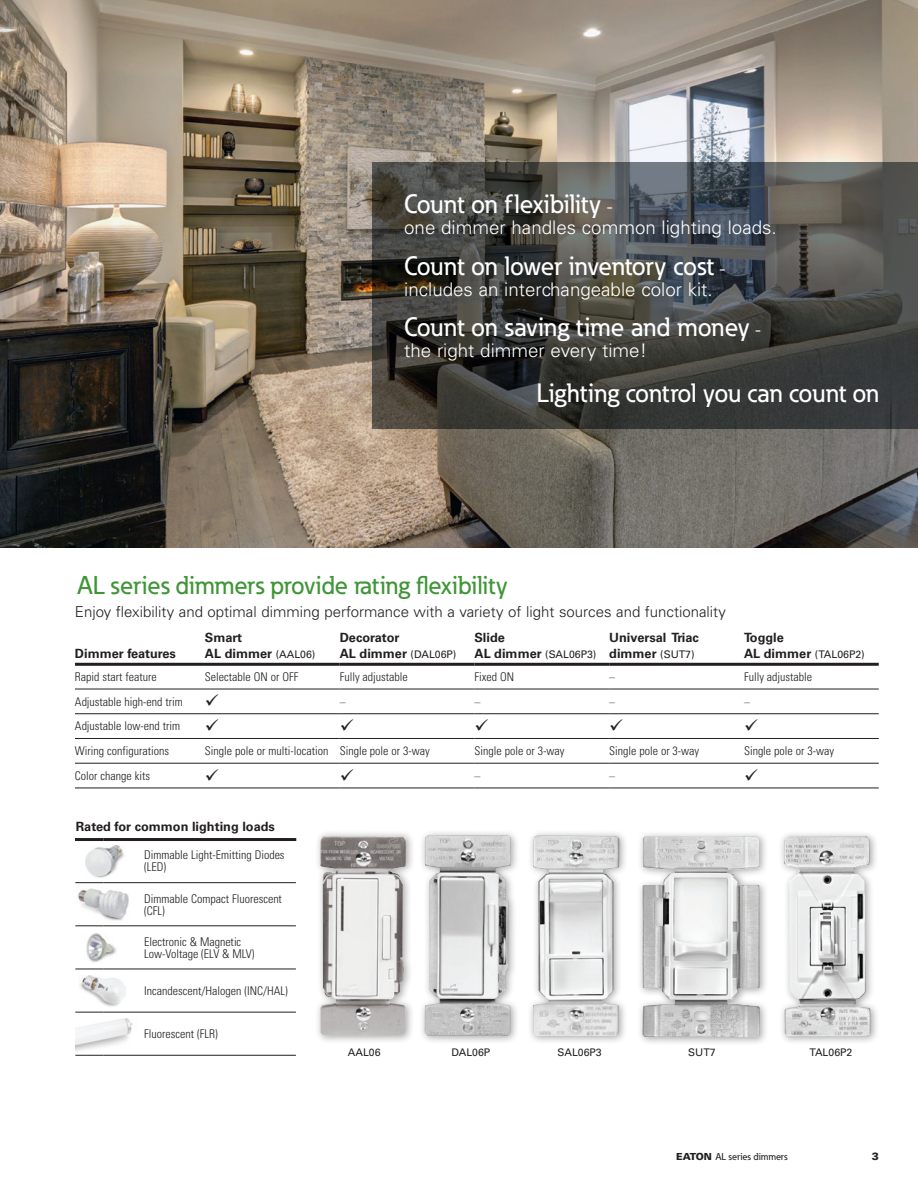
<style>
.page{position:relative;width:918px;height:1188px;background:#fff}
.page>*{position:absolute;margin:0;border:0;box-sizing:border-box;transform-origin:0 0}
.t1{font:500 26.25px "Eaton";color:#fff}
.t2{font:500 25.5px "Eaton";color:#3f9537}
.t3{font:300 18.75px "Univers LT Std";color:#fff}
.t4{font:300 15px "Univers LT Std";color:#231f20}
.t5{font:700 12.75px/15.3px "Univers LT Std";color:#231f20}
.t6{font:300 condensed 12px/12px "Univers LT Std";color:#231f20}
.t7{font:12px "Univers LT Std";color:#939598}
.t8{font:10.5px "Univers LT Std";color:#231f20}
.t9{font:900 10.5px "Univers LT Std";color:#231f20}
.t10{font:500 9.75px "Eaton";color:#231f20}
.s1{font-family:"Univers LT Std";font-weight:300;font-size:18.75px}
.s2{font-weight:400;font-size:10.5px}
.s3{font-weight:700;font-size:12.75px}
.s4{font-family:"Univers LT Std";font-weight:900}
</style>
<div class="page">
<img style="left:79px;top:975px;width:46px;height:32px">
<img style="left:78px;top:888px;width:51px;height:33px">
<img style="left:85px;top:846px;width:39px;height:32px">
<img style="left:76px;top:1018px;width:66px;height:37px">
<hr style="left:75px;top:838px;width:29px;height:3px;background:#231f20">
<hr style="left:104px;top:838px;width:192px;height:3px;background:#231f20">
<svg style="left:75px;top:882px;width:29px;height:1px"></svg>
<hr style="left:104px;top:882px;width:192px;height:1px;background:#231f20">
<svg style="left:75px;top:926px;width:29px;height:1px"></svg>
<hr style="left:104px;top:926px;width:192px;height:1px;background:#231f20">
<svg style="left:75px;top:969px;width:29px;height:1px"></svg>
<hr style="left:104px;top:969px;width:192px;height:1px;background:#231f20">
<svg style="left:75px;top:1012px;width:29px;height:1px"></svg>
<hr style="left:104px;top:1012px;width:192px;height:1px;background:#231f20">
<svg style="left:75px;top:1055px;width:29px;height:1px"></svg>
<hr style="left:104px;top:1055px;width:192px;height:1px;background:#231f20">
<div style="left:418px;top:829px;width:102px;height:216px;background:#231f20;opacity:.4"></div>
<img style="left:425px;top:835px;width:86px;height:201px">
<div style="left:527px;top:830px;width:101px;height:215px;background:#231f20;opacity:.4"></div>
<img style="left:533px;top:836px;width:86px;height:200px">
<div style="left:314px;top:830px;width:99px;height:214px;background:#231f20;opacity:.4"></div>
<img style="left:320px;top:836px;width:86px;height:199px">
<img style="left:0;top:0;width:918px;height:548px">
<svg style="left:372px;top:163px;width:546px;height:266px;background:#434442"></svg>
<img style="left:86px;top:933px;width:31px;height:29px">
<hr style="left:75px;top:663px;width:130px;height:3px;background:#231f20">
<hr style="left:205px;top:663px;width:135px;height:3px;background:#231f20">
<hr style="left:340px;top:663px;width:134px;height:3px;background:#231f20">
<hr style="left:474px;top:663px;width:135px;height:3px;background:#231f20">
<hr style="left:609px;top:663px;width:135px;height:3px;background:#231f20">
<hr style="left:744px;top:663px;width:135px;height:3px;background:#231f20">
<hr style="left:75px;top:763px;width:130px;height:1px;background:#231f20">
<hr style="left:205px;top:763px;width:135px;height:1px;background:#231f20">
<hr style="left:340px;top:763px;width:134px;height:1px;background:#231f20">
<hr style="left:474px;top:763px;width:135px;height:1px;background:#231f20">
<hr style="left:609px;top:763px;width:135px;height:1px;background:#231f20">
<hr style="left:744px;top:763px;width:135px;height:1px;background:#231f20">
<hr style="left:75px;top:738px;width:130px;height:1px;background:#231f20">
<hr style="left:205px;top:738px;width:135px;height:1px;background:#231f20">
<hr style="left:340px;top:738px;width:134px;height:1px;background:#231f20">
<hr style="left:474px;top:738px;width:135px;height:1px;background:#231f20">
<hr style="left:609px;top:738px;width:135px;height:1px;background:#231f20">
<hr style="left:744px;top:738px;width:135px;height:1px;background:#231f20">
<hr style="left:75px;top:713px;width:130px;height:1px;background:#231f20">
<hr style="left:205px;top:713px;width:135px;height:1px;background:#231f20">
<hr style="left:340px;top:713px;width:134px;height:1px;background:#231f20">
<hr style="left:474px;top:713px;width:135px;height:1px;background:#231f20">
<hr style="left:609px;top:713px;width:135px;height:1px;background:#231f20">
<hr style="left:744px;top:713px;width:135px;height:1px;background:#231f20">
<hr style="left:75px;top:689px;width:130px;height:1px;background:#231f20">
<hr style="left:205px;top:689px;width:135px;height:1px;background:#231f20">
<hr style="left:340px;top:689px;width:134px;height:1px;background:#231f20">
<hr style="left:474px;top:689px;width:135px;height:1px;background:#231f20">
<hr style="left:609px;top:689px;width:135px;height:1px;background:#231f20">
<hr style="left:744px;top:689px;width:135px;height:1px;background:#231f20">
<hr style="left:75px;top:788px;width:130px;height:1px;background:#231f20">
<hr style="left:205px;top:788px;width:135px;height:1px;background:#231f20">
<hr style="left:340px;top:788px;width:134px;height:1px;background:#231f20">
<hr style="left:474px;top:788px;width:135px;height:1px;background:#231f20">
<hr style="left:609px;top:788px;width:135px;height:1px;background:#231f20">
<hr style="left:744px;top:788px;width:135px;height:1px;background:#231f20">
<div style="left:778px;top:830px;width:102px;height:216px;background:#231f20;opacity:.4"></div>
<img style="left:784px;top:836px;width:87px;height:201px">
<div style="left:636px;top:830px;width:133px;height:217px;background:#231f20;opacity:.4"></div>
<img style="left:642px;top:836px;width:118px;height:201px">
<h1 class="t1" style="left:404px;top:188px;width:210px">Count on flexibility <span class="s1">-</span></h1>
<h3 class="t3" style="left:404px;top:216px;width:374px">one dimmer handles common lighting loads.</h3>
<h1 class="t1" style="left:404px;top:250px;width:322px">Count on lower inventory cost <span class="s1">-</span></h1>
<h3 class="t3" style="left:404px;top:278px;width:310px">includes an interchangeable color kit.</h3>
<h1 class="t1" style="left:404px;top:311px;width:358px">Count on saving time and money <span class="s1">-</span></h1>
<h3 class="t3" style="left:404px;top:339px;width:244px">the right dimmer every time!</h3>
<h1 class="t1" style="left:537px;top:377px;width:344px">Lighting control you can count on</h1>
<h2 class="t2" style="left:78px;top:570px;width:432px">AL series dimmers provide rating flexibility</h2>
<p class="t4" style="left:75px;top:603px;width:653px">Enjoy flexibility and optimal dimming performance with a variety of light sources and functionality</p>
<p class="t5" style="left:75px;top:645px;width:102px">Dimmer features</p>
<p class="t5" style="left:205px;top:630px;width:112px">Smart<br>AL dimmer <span class="s2">(AAL06)</span></p>
<p class="t5" style="left:340px;top:630px;width:118px">Decorator<br>AL dimmer <span class="s2">(DAL06P)</span></p>
<p class="t5" style="left:474px;top:630px;width:32px">Slide</p>
<p class="t8" style="left:474px;top:648px;width:123px"><span class="s3">AL dimmer</span> (SAL06P3)</p>
<p class="t5" style="left:609px;top:630px;width:91px">Universal Triac dimmer <span class="s2">(SUT7)</span></p>
<p class="t5" style="left:744px;top:630px;width:41px">Toggle</p>
<p class="t8" style="left:744px;top:648px;width:122px"><span class="s3">AL dimmer</span> (TAL06P2)</p>
<p class="t6" style="left:75px;top:671px;width:83px">Rapid start feature</p>
<p class="t6" style="left:205px;top:671px;width:95px">Selectable ON or OFF</p>
<p class="t6" style="left:340px;top:671px;width:70px">Fully adjustable</p>
<p class="t6" style="left:474px;top:671px;width:41px">Fixed ON</p>
<p class="t7" style="left:609px;top:670px;width:7px">–</p>
<p class="t6" style="left:744px;top:671px;width:70px">Fully adjustable</p>
<p class="t6" style="left:75px;top:696px;width:146px">Adjustable high-end trim ✓</p>
<p class="t7" style="left:340px;top:694px;width:7px">–</p>
<p class="t7" style="left:474px;top:694px;width:7px">–</p>
<p class="t7" style="left:609px;top:694px;width:7px">–</p>
<p class="t7" style="left:744px;top:694px;width:7px">–</p>
<p class="t6" style="left:75px;top:720px;width:107px">Adjustable low-end trim</p>
<p class="t6" style="left:75px;top:745px;width:96px">Wiring configurations</p>
<p class="t6" style="left:205px;top:745px;width:226px">Single pole or multi-location Single pole or 3-way</p>
<p class="t6" style="left:474px;top:745px;width:92px">Single pole or 3-way</p>
<p class="t6" style="left:609px;top:745px;width:92px">Single pole or 3-way</p>
<p class="t6" style="left:744px;top:745px;width:92px">Single pole or 3-way</p>
<p class="t6" style="left:75px;top:770px;width:77px">Color change kits</p>
<p class="t7" style="left:474px;top:769px;width:7px">–</p>
<p class="t7" style="left:609px;top:769px;width:7px">–</p>
<p class="t5" style="left:76px;top:819px;width:201px">Rated for common lighting loads</p>
<p class="t6" style="left:144px;top:849px;width:142px">Dimmable Light-Emitting Diodes (LED)</p>
<p class="t6" style="left:144px;top:892px;width:139px">Dimmable Compact Fluorescent (CFL)</p>
<p class="t6" style="left:144px;top:936px;width:112px">Electronic &amp; Magnetic<br>Low-Voltage (ELV &amp; MLV)</p>
<p class="t6" style="left:144px;top:985px;width:145px">Incandescent/Halogen (INC/HAL)</p>
<p class="t6" style="left:144px;top:1028px;width:75px">Fluorescent (FLR)</p>
<p class="t8" style="left:348px;top:1046px;width:34px">AAL06</p>
<p class="t8" style="left:452px;top:1046px;width:40px">DAL06P</p>
<p class="t8" style="left:558px;top:1046px;width:46px">SAL06P3</p>
<p class="t8" style="left:688px;top:1046px;width:29px">SUT7</p>
<p class="t8" style="left:809px;top:1046px;width:44px">TAL06P2</p>
<p class="t10" style="left:676px;top:1151px;width:113px"><span class="s4">EATON</span> AL series dimmers</p>
<p class="t9" style="left:872px;top:1150px;width:9px">3</p>
</div>
